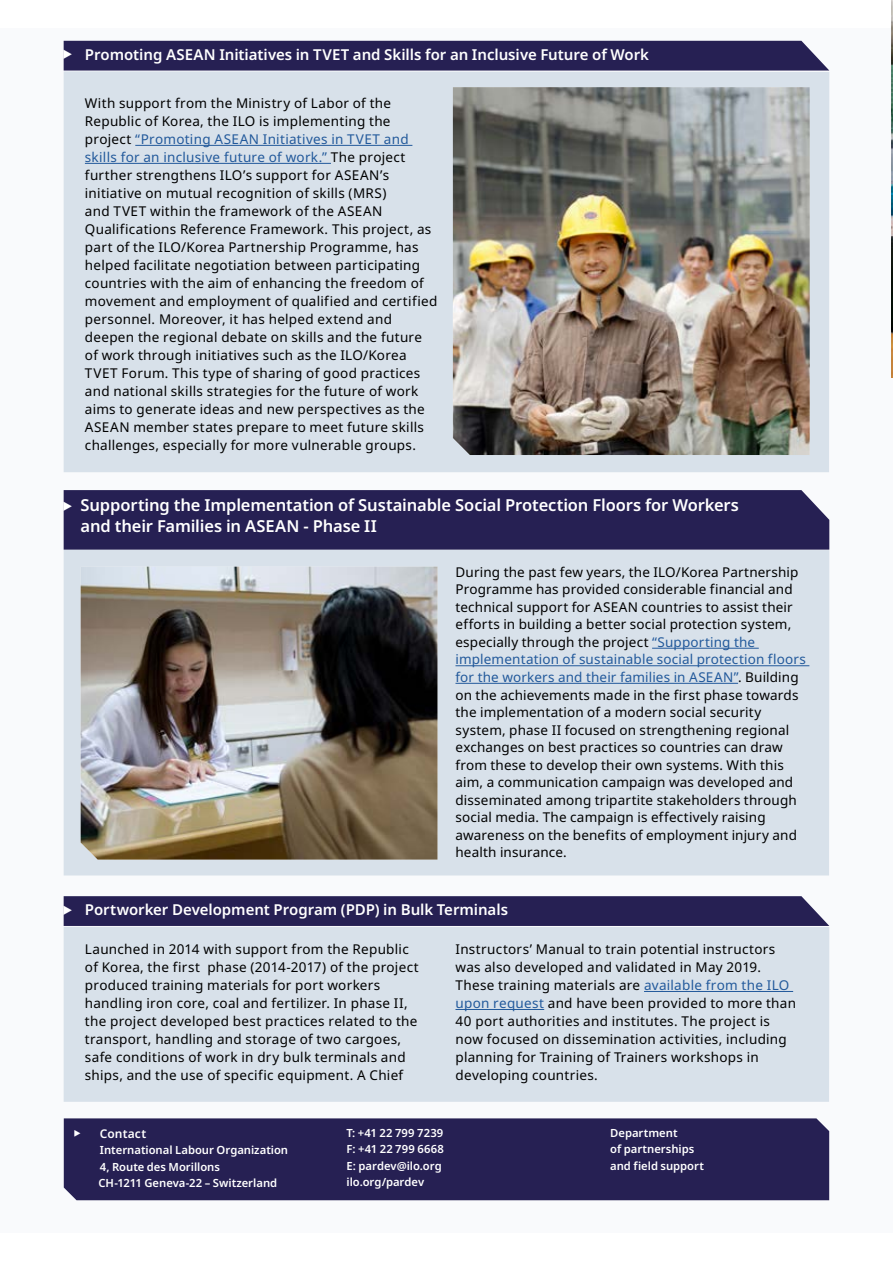
<style>
.page{position:relative;width:893px;height:1263px;background:#fff}
.page>*{position:absolute;margin:0;border:0;box-sizing:border-box;transform-origin:0 0}
.t1{font:600 16.5px/21px "Noto Sans";letter-spacing:-.01em;color:#fff}
.t2{font:600 15px "Noto Sans";letter-spacing:-.005em;color:#fff}
.t3{font:13.5px/18px "Noto Sans";letter-spacing:.02em;color:#000}
.t4{font:600 12px "Noto Sans";letter-spacing:.005em;color:#fff}
.t5{font:600 11.25px/16.5px "Noto Sans";color:#fff}
.s1{color:#22599b}
</style>
<div class="page">
<div style="left:0;top:29px;width:893px;height:1204px;background:#f9fafc"></div>
<div style="left:64px;top:1118px;width:765px;height:82px;background:#262053"></div>
<img style="left:891px;top:0;width:2px;height:377px">
<div style="left:64px;top:71px;width:765px;height:401px;background:#d8e1ea"></div>
<hr style="left:135px;top:145px;width:277px;height:1px;background:#22599b">
<hr style="left:85px;top:163px;width:246px;height:1px;background:#22599b">
<div style="left:64px;top:927px;width:765px;height:175px;background:#d8e1ea"></div>
<hr style="left:644px;top:991px;width:149px;height:1px;background:#22599b">
<hr style="left:455px;top:1009px;width:89px;height:1px;background:#22599b">
<div style="left:64px;top:550px;width:765px;height:325px;background:#d8e1ea"></div>
<hr style="left:652px;top:648px;width:107px;height:1px;background:#22599b">
<hr style="left:455px;top:665px;width:354px;height:1px;background:#22599b">
<hr style="left:455px;top:683px;width:283px;height:1px;background:#22599b">
<img style="left:81px;top:567px;width:356px;height:292px">
<img style="left:453px;top:87px;width:357px;height:368px">
<div style="left:64px;top:490px;width:765px;height:60px;background:#262053"></div>
<svg style="left:74px;top:1130px;width:6px;height:7px"></svg>
<div style="left:64px;top:41px;width:765px;height:30px;background:#262053"></div>
<div style="left:64px;top:896px;width:765px;height:30px;background:#262053"></div>
<svg style="left:64px;top:501px;width:8px;height:10px"></svg>
<p class="t2" style="left:85px;top:44px;width:566px">Promoting ASEAN Initiatives in TVET and Skills for an Inclusive Future of Work</p>
<p class="t3" style="left:85px;top:94px;width:354px">With support from the Ministry of Labor of the Republic of Korea, the ILO is implementing the project <span class="s1">“Promoting ASEAN Initiatives in TVET and skills for an inclusive future of work.”</span> The project further strengthens ILO’s support for ASEAN’s initiative on mutual recognition of skills (MRS)<br>and TVET within the framework of the ASEAN Qualifications Reference Framework. This project, as part of the ILO/Korea Partnership Programme, has helped facilitate negotiation between participating countries with the aim of enhancing the freedom of movement and employment of qualified and certified personnel. Moreover, it has helped extend and deepen the regional debate on skills and the future of work through initiatives such as the ILO/Korea TVET Forum. This type of sharing of good practices and national skills strategies for the future of work aims to generate ideas and new perspectives as the ASEAN member states prepare to meet future skills challenges, especially for more vulnerable groups.</p>
<p class="t1" style="left:81px;top:495px;width:660px">Supporting the Implementation of Sustainable Social Protection Floors for Workers and their Families in ASEAN - Phase II</p>
<p class="t3" style="left:455px;top:563px;width:352px;line-height:17.5px">During the past few years, the ILO/Korea Partnership Programme has provided considerable financial and technical support for ASEAN countries to assist their efforts in building a better social protection system, especially through the project <span class="s1">“Supporting the implementation of sustainable social protection floors for the workers and their families in ASEAN”</span>. Building on the achievements made in the first phase towards the implementation of a modern social security system, phase II focused on strengthening regional exchanges on best practices so countries can draw from these to develop their own systems. With this aim, a communication campaign was developed and disseminated among tripartite stakeholders through social media. The campaign is effectively raising awareness on the benefits of employment injury and health insurance.</p>
<p class="t2" style="left:85px;top:899px;width:425px">Portworker Development Program (PDP) in Bulk Terminals</p>
<p class="t3" style="left:85px;top:940px;width:335px">Launched in 2014 with support from the Republic of Korea, the first phase (2014-2017) of the project produced training materials for port workers handling iron core, coal and fertilizer. In phase II, the project developed best practices related to the transport, handling and storage of two cargoes, safe conditions of work in dry bulk terminals and ships, and the use of specific equipment. A Chief</p>
<p class="t3" style="left:455px;top:940px;width:342px">Instructors’ Manual to train potential instructors was also developed and validated in May 2019.<br>These training materials are <span class="s1">available from the ILO upon request</span> and have been provided to more than 40 port authorities and institutes. The project is now focused on dissemination activities, including planning for Training of Trainers workshops in developing countries.</p>
<p class="t4" style="left:100px;top:1125px;width:48px">Contact</p>
<p class="t5" style="left:98px;top:1142px;width:191px">International Labour Organization<br>4, Route des Morillons<br>CH-1211 Geneva-22 – Switzerland</p>
<p class="t5" style="left:347px;top:1125px;width:99px">T: +41 22 799 7239<br>F: +41 22 799 6668<br>E: pardev@ilo.org ilo.org/pardev</p>
<p class="t5" style="left:610px;top:1125px;width:95px">Department<br>of partnerships and field support</p>
</div>
